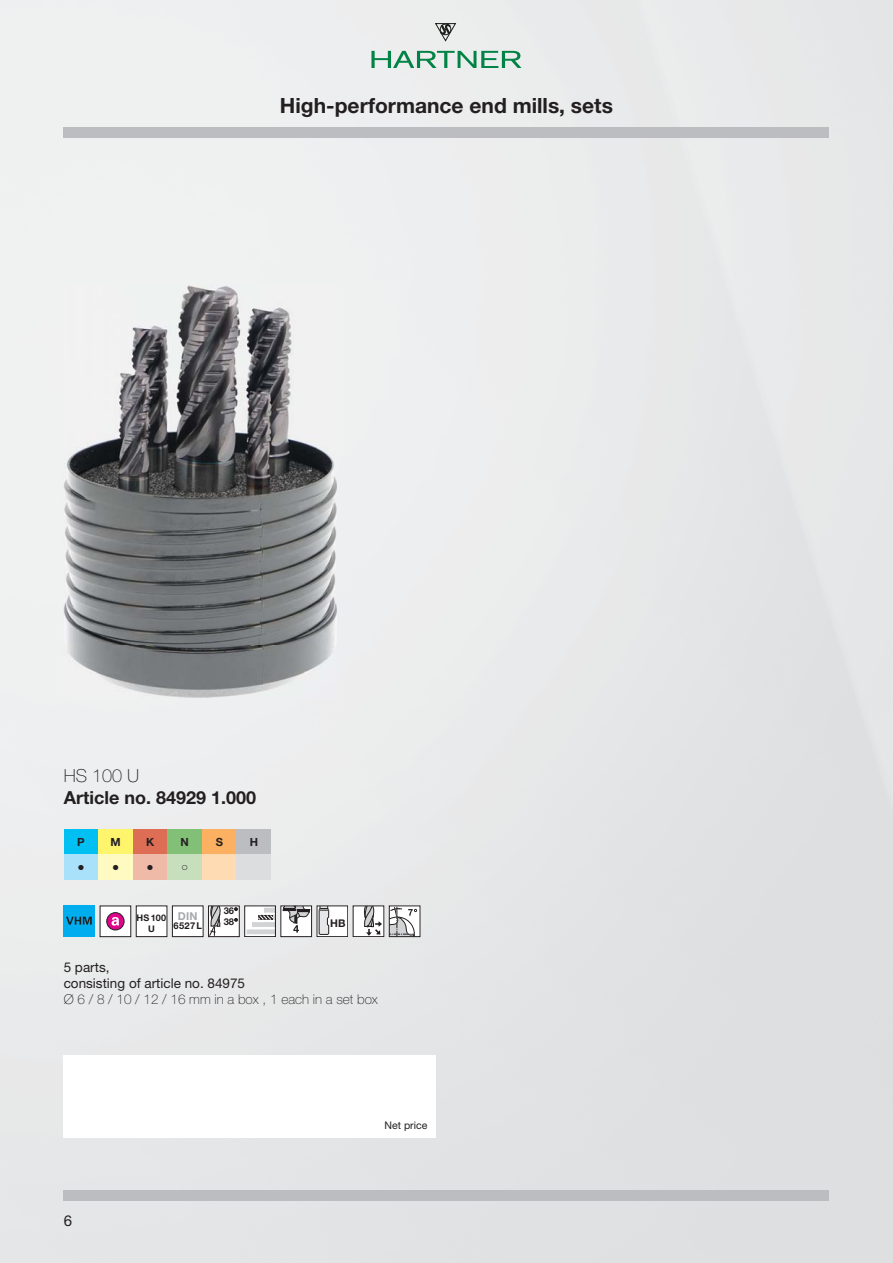
<style>
.page{position:relative;width:893px;height:1263px;background:#fff}
.page>*{position:absolute;margin:0;border:0;box-sizing:border-box;transform-origin:0 0}
.t1{font:700 21px "Helvetica Neue LTW1 G";color:#231f20}
.t2{font:700 18px "Helvetica Neue LTW1 G";color:#231f20}
.t3{font:100 18px "Helvetica Neue LTW1 G";color:#231f20}
.t4{font:15px "Helvetica Neue LTW1 G";color:#231f20}
.t5{font:100 13.5px "Helvetica Neue LTW1 G";color:#231f20}
.t6{font:13.5px/16.2px "Helvetica Neue LTW1 G";color:#231f20}
.t7{font:700 11.25px "Helvetica Neue LTW1 G";color:#231f20}
.t8{font:700 10.8px "Helvetica Neue LTW1 G";color:#a7a9ac}
.t9{font:700 10.65px "Helvetica Neue LTW1 G";color:#231f20}
.t10{font:10.5px "Helvetica Neue LTW1 G";color:#231f20}
.t11{font:700 9.3px/10.6px "Helvetica Neue LTW1 G";letter-spacing:.025em;color:#231f20}
.t12{font:700 9.15px/10.6px "Helvetica Neue LTW1 G";letter-spacing:.03em;color:#231f20;text-align:center}
.s1{font-weight:900}
</style>
<div class="page">
<div style="left:0;top:309px;width:89px;height:954px;background:#edeeef"></div>
<div style="left:89px;top:697px;width:205px;height:566px;background:#e9eaeb"></div>
<div style="left:64px;top:128px;width:765px;height:10px;background:#bbbdc0"></div>
<div style="left:64px;top:1191px;width:765px;height:10px;background:#bbbdc0"></div>
<svg style="left:371px;top:51px;width:150px;height:17px;background:#96c6b0"></svg>
<svg style="left:434px;top:23px;width:23px;height:19px"></svg>
<div style="left:64px;top:829px;width:34px;height:26px;background:#00c0f3"></div>
<div style="left:98px;top:829px;width:35px;height:26px;background:#fff56d"></div>
<div style="left:133px;top:829px;width:34px;height:26px;background:#dd6d54"></div>
<div style="left:167px;top:829px;width:35px;height:26px;background:#82bf77"></div>
<div style="left:202px;top:829px;width:35px;height:26px;background:#fbb161"></div>
<div style="left:237px;top:829px;width:34px;height:26px;background:#bbbdc0"></div>
<div style="left:64px;top:855px;width:34px;height:25px;background:#aae1fa"></div>
<div style="left:98px;top:855px;width:35px;height:25px;background:#fffac2"></div>
<div style="left:133px;top:855px;width:34px;height:25px;background:#efbaa7"></div>
<div style="left:167px;top:855px;width:35px;height:25px;background:#c8dfbe"></div>
<div style="left:202px;top:855px;width:35px;height:25px;background:#ffdbb4"></div>
<div style="left:237px;top:855px;width:34px;height:25px;background:#dcddde"></div>
<div style="left:64px;top:906px;width:31px;height:31px;background:#00aeef"></div>
<svg style="left:66px;top:917px;width:26px;height:8px"></svg>
<div style="left:100px;top:906px;width:31px;height:31px;background:#fff"></div>
<div style="left:107px;top:913px;width:17px;height:17px;background:#e0048c;border-radius:50%"></div>
<div style="left:106px;top:912px;width:18px;height:18px;border:1px solid #231f20;border-radius:50%"></div>
<svg style="left:112px;top:917px;width:7px;height:9px"></svg>
<div style="left:136px;top:906px;width:31px;height:31px;background:#fff"></div>
<div style="left:136px;top:906px;width:31px;height:31px;border:1px solid #231f20"></div>
<div style="left:172px;top:906px;width:31px;height:31px;background:#fff"></div>
<div style="left:172px;top:906px;width:31px;height:31px;border:1px solid #231f20"></div>
<div style="left:208px;top:906px;width:31px;height:31px;background:#fff"></div>
<svg style="left:209px;top:905px;width:12px;height:30px"></svg>
<div style="left:208px;top:906px;width:31px;height:31px;border:1px solid #231f20"></div>
<div style="left:244px;top:906px;width:32px;height:31px;background:#f5f5f5"></div>
<svg style="left:247px;top:908px;width:27px;height:26px"></svg>
<div style="left:244px;top:906px;width:32px;height:31px;border:1px solid #231f20"></div>
<div style="left:281px;top:906px;width:31px;height:31px;background:#fff"></div>
<svg style="left:283px;top:905px;width:27px;height:28px"></svg>
<div style="left:281px;top:906px;width:31px;height:31px;border:1px solid #231f20"></div>
<svg style="left:319px;top:908px;width:10px;height:27px"></svg>
<div style="left:317px;top:906px;width:31px;height:31px;border:1px solid #231f20"></div>
<svg style="left:363px;top:905px;width:19px;height:30px"></svg>
<div style="left:353px;top:906px;width:31px;height:31px;border:1px solid #231f20"></div>
<svg style="left:391px;top:908px;width:26px;height:27px"></svg>
<div style="left:389px;top:906px;width:31px;height:31px;border:1px solid #231f20"></div>
<img style="left:64px;top:286px;width:273px;height:411px">
<div style="left:64px;top:1055px;width:372px;height:82px;background:#fff"></div>
<h1 class="t1" style="left:280px;top:98px;width:334px">High-performance end mills, sets</h1>
<h2 class="t3" style="left:64px;top:769px;width:77px">HS 100 U</h2>
<h2 class="t2" style="left:64px;top:791px;width:194px">Article no. 84929 1.000</h2>
<p class="t7" style="left:77px;top:838px;width:9px">P</p>
<p class="t7" style="left:110px;top:838px;width:12px">M</p>
<p class="t7" style="left:146px;top:838px;width:10px">K</p>
<p class="t7" style="left:181px;top:838px;width:10px">N</p>
<p class="t7" style="left:216px;top:838px;width:9px">S</p>
<p class="t7" style="left:250px;top:838px;width:10px">H</p>
<p class="t12" style="left:137px;top:914px;width:31px">HS100<br>U</p>
<p class="t8" style="left:178px;top:912px;width:21px">DIN</p>
<p class="t11" style="left:174px;top:921px;width:30px">6527L</p>
<p class="t11" style="left:224px;top:907px;width:16px">36<span class="s1">°<br></span>38<span class="s1">°</span></p>
<p class="t9" style="left:330px;top:919px;width:17px">HB</p>
<p class="t6" style="left:64px;top:960px;width:183px">5 parts,<br>consisting of article no. 84975</p>
<p class="t5" style="left:64px;top:995px;width:316px">Ø 6 / 8 / 10 / 12 / 16 mm in a box , 1 each in a set box</p>
<p class="t4" style="left:64px;top:1215px;width:10px">6</p>
<p class="t10" style="left:384px;top:1121px;width:44px">Net price</p>
</div>
